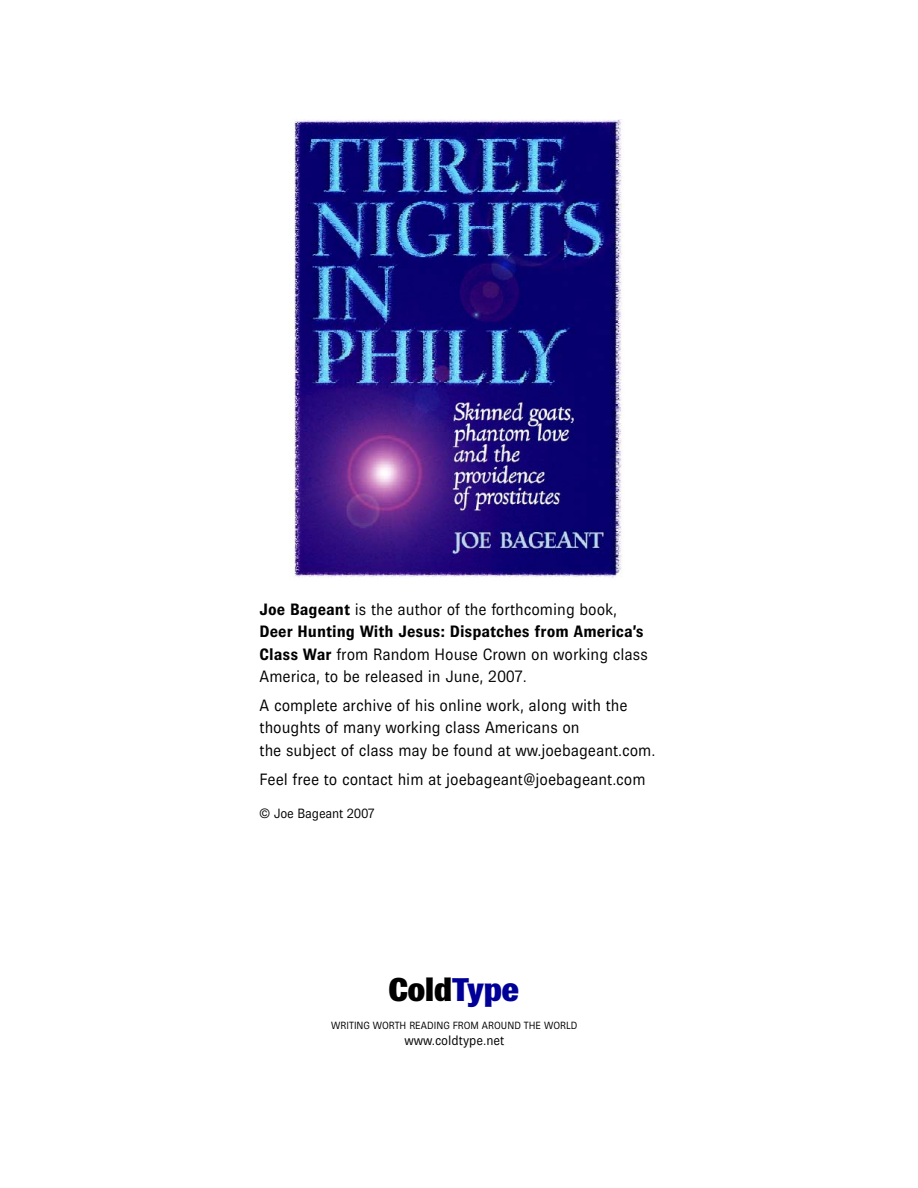
<style>
.page{position:relative;width:918px;height:1188px;background:#fff}
.page>*{position:absolute;margin:0;border:0;box-sizing:border-box;transform-origin:0 0}
.t1{font:800 33px "Brown";color:#000}
.t2{font:300 16.5px/22.5px "Brown";color:#000}
.t3{font:300 13.5px "Brown";letter-spacing:-.005em;color:#000}
.t4{font:300 10.5px "Brown";color:#000}
.s1{font-weight:700}
.s2{color:#000098}
</style>
<div class="page">
<img style="left:289px;top:119px;width:333px;height:459px">
<p class="t2" style="left:260px;top:599px;width:390px"><span class="s1">Joe Bageant</span> is the author of the forthcoming book, <span class="s1">Deer Hunting With Jesus: Dispatches from America’s Class War</span> from Random House Crown on working class America, to be released in June, 2007.</p>
<p class="t2" style="left:260px;top:695px;width:397px">A complete archive of his online work, along with the thoughts of many working class Americans on<br>the subject of class may be found at ww.joebageant.com.</p>
<p class="t2" style="left:260px;top:770px;width:388px">Feel free to contact him at joebageant@joebageant.com</p>
<p class="t3" style="left:260px;top:809px;width:117px">© Joe Bageant 2007</p>
<h1 class="t1" style="left:388px;top:979px;width:132px">Cold<span class="s2">Type</span></h1>
<p class="t4" style="left:331px;top:1022px;width:248px">WRITING WORTH READING FROM AROUND THE WORLD</p>
<p class="t3" style="left:404px;top:1035px;width:101px">www.coldtype.net</p>
</div>
